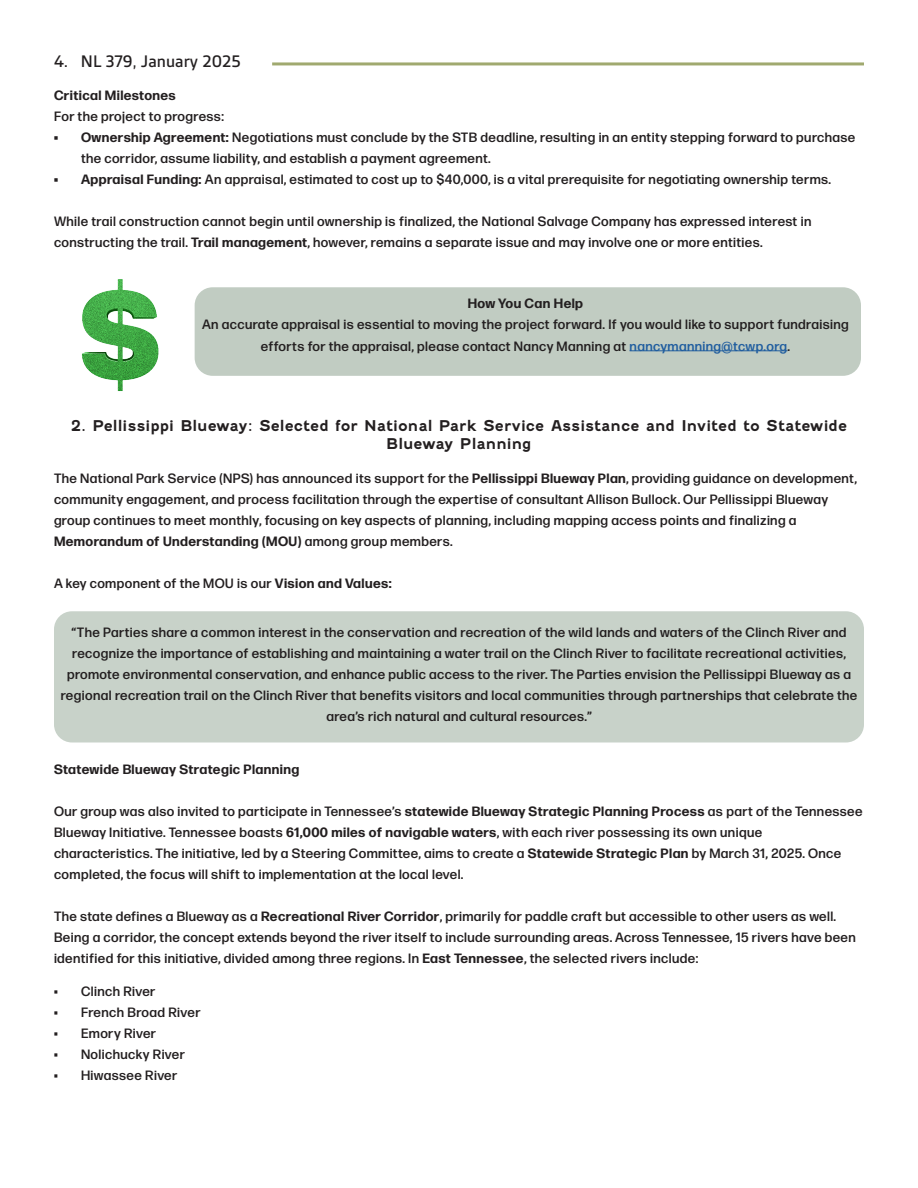
<style>
.page{position:relative;width:918px;height:1188px;background:#fff}
.page>*{position:absolute;margin:0;border:0;box-sizing:border-box;transform-origin:0 0}
.t1{font:500 18px "Gesta";color:#231f20}
.t2{font:700 14.85px/17.9px "Fenwick Rg";color:#231f20;text-align:center}
.t3{font:500 13.5px/21px "Forma DJR Text";letter-spacing:.03em;color:#231f20}
.t4{font:700 13.5px "Forma DJR Text";letter-spacing:.03em;color:#231f20}
.s1{font-weight:700}
.s2{color:#215e9f}
.s3{font-weight:500}
</style>
<div class="page">
<div style="left:195px;top:287px;width:666px;height:89px;background:#c1ccc2;border-radius:18px"></div>
<div style="left:54px;top:611px;width:810px;height:131px;background:#c8d2c9;border-radius:18px"></div>
<hr style="left:272px;top:62px;width:592px;height:3px;background:#a0a96f">
<hr style="left:630px;top:351px;width:157px;height:1px;background:#215e9f">
<img style="left:82px;top:279px;width:77px;height:112px">
<p class="t1" style="left:54px;top:51px;width:188px">4. NL 379, January 2025</p>
<p class="t4" style="left:54px;top:86px;width:123px">Critical Milestones</p>
<p class="t3" style="left:54px;top:105px;width:171px">For the project to progress:</p>
<p class="t3" style="left:81px;top:126px;width:776px;text-indent:-27px"><span class="s1">• Ownership Agreement:</span> Negotiations must conclude by the STB deadline, resulting in an entity stepping forward to purchase the corridor, assume liability, and establish a payment agreement.</p>
<p class="t3" style="left:54px;top:168px;width:779px"><span class="s1">• Appraisal Funding:</span> An appraisal, estimated to cost up to $40,000, is a vital prerequisite for negotiating ownership terms.</p>
<p class="t3" style="left:54px;top:210px;width:759px">While trail construction cannot begin until ownership is finalized, the National Salvage Company has expressed interest in</p>
<p class="t3" style="left:54px;top:231px;width:710px">constructing the trail. <span class="s1">Trail management</span>, however, remains a separate issue and may involve one or more entities.</p>
<p class="t4" style="left:468px;top:295px;width:117px">How You Can Help</p>
<p class="t3" style="left:202px;top:313px;width:648px;line-height:21.6px;text-align:center">An accurate appraisal is essential to moving the project forward. If you would like to support fundraising efforts for the appraisal, please contact Nancy Manning at <span class="s2">nancymanning@tcwp.org</span>.</p>
<p class="t2" style="left:71px;top:417px;width:778px">2. Pellissippi Blueway: Selected for National Park Service Assistance and Invited to Statewide<br>Blueway Planning</p>
<p class="t3" style="left:54px;top:467px;width:804px">The National Park Service (NPS) has announced its support for the <span class="s1">Pellissippi Blueway Plan</span>, providing guidance on development, community engagement, and process facilitation through the expertise of consultant Allison Bullock. Our Pellissippi Blueway group continues to meet monthly, focusing on key aspects of planning, including mapping access points and finalizing a</p>
<p class="t4" style="left:54px;top:532px;width:400px">Memorandum of Understanding (MOU) <span class="s3">among group members.</span></p>
<p class="t3" style="left:54px;top:572px;width:339px">A key component of the MOU is our <span class="s1">Vision and Values:</span></p>
<p class="t3" style="left:72px;top:622px;width:776px">“The Parties share a common interest in the conservation and recreation of the wild lands and waters of the Clinch River and</p>
<p class="t3" style="left:61px;top:643px;width:798px;text-align:center">recognize the importance of establishing and maintaining a water trail on the Clinch River to facilitate recreational activities, promote environmental conservation, and enhance public access to the river. The Parties envision the Pellissippi Blueway as a regional recreation trail on the Clinch River that benefits visitors and local communities through partnerships that celebrate the area’s rich natural and cultural resources.”</p>
<p class="t4" style="left:54px;top:760px;width:247px">Statewide Blueway Strategic Planning</p>
<p class="t3" style="left:54px;top:800px;width:810px">Our group was also invited to participate in Tennessee’s <span class="s1">statewide Blueway Strategic Planning Process</span> as part of the Tennessee<br>Blueway Initiative. Tennessee boasts <span class="s1">61,000 miles of navigable waters</span>, with each river possessing its own unique</p>
<p class="t3" style="left:54px;top:842px;width:789px">characteristics. The initiative, led by a Steering Committee, aims to create a <span class="s1">Statewide Strategic Plan</span> by March 31, 2025. Once completed, the focus will shift to implementation at the local level.</p>
<p class="t3" style="left:54px;top:905px;width:803px">The state defines a Blueway as a <span class="s1">Recreational River Corridor</span>, primarily for paddle craft but accessible to other users as well.<br>Being a corridor, the concept extends beyond the river itself to include surrounding areas. Across Tennessee, 15 rivers have been identified for this initiative, divided among three regions. In <span class="s1">East Tennessee</span>, the selected rivers include:</p>
<p class="t3" style="left:54px;top:980px;width:103px">• Clinch River</p>
<p class="t3" style="left:54px;top:1001px;width:148px">• French Broad River</p>
<p class="t3" style="left:54px;top:1022px;width:104px">• Emory River</p>
<p class="t3" style="left:54px;top:1043px;width:132px">• Nolichucky River</p>
<p class="t3" style="left:54px;top:1064px;width:125px">• Hiwassee River</p>
</div>
